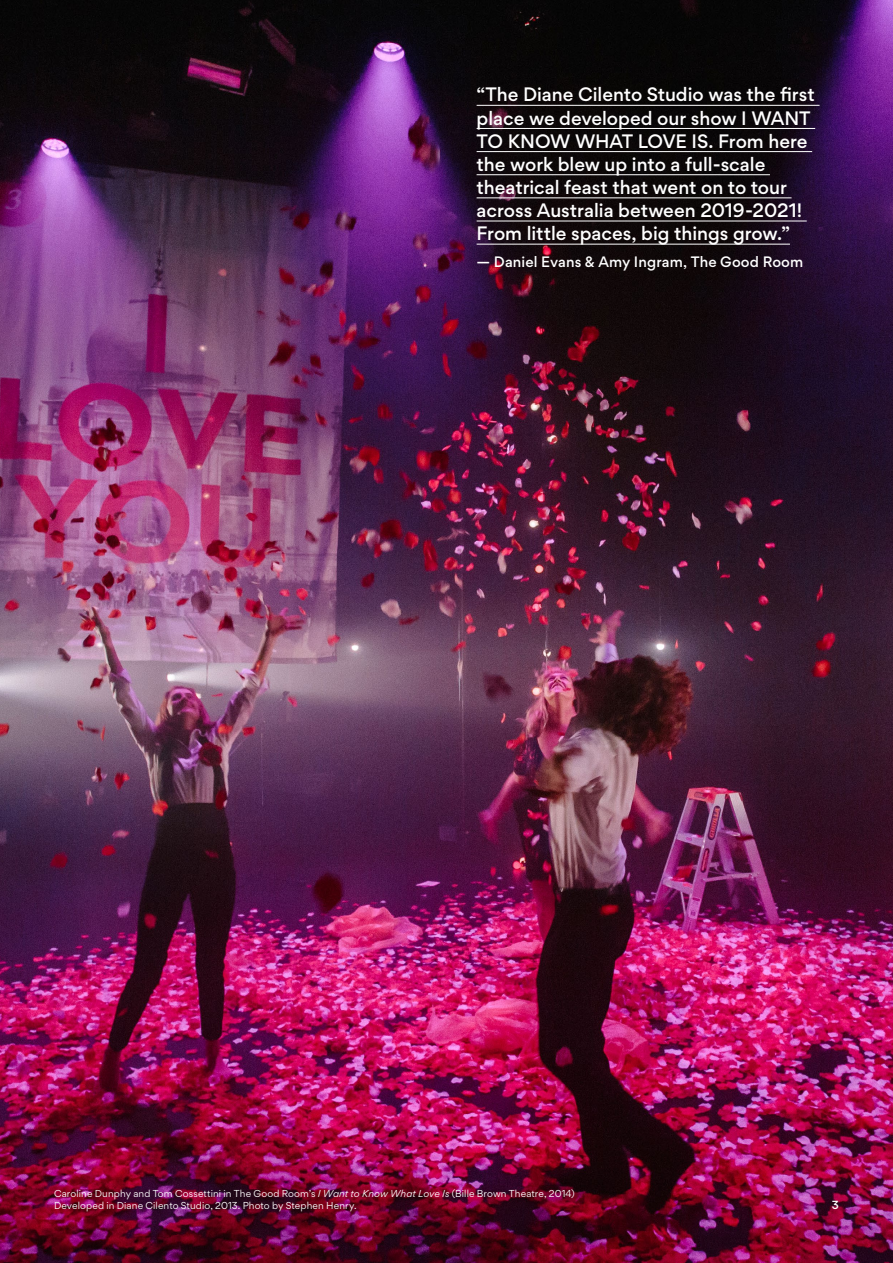
<style>
.page{position:relative;width:893px;height:1263px;background:#fff}
.page>*{position:absolute;margin:0;border:0;box-sizing:border-box;transform-origin:0 0}
.t1{font:500 17.4px/23.1px "Gordita";color:#fff}
.t2{font:500 13.5px "Gordita";letter-spacing:.01em;color:#fff}
.t3{font:500 10.5px "Gordita";color:#fff}
.t4{font:9px/12px "Gordita";letter-spacing:.015em;color:#fff}
.s1{font-style:italic}
</style>
<div class="page">
<img style="left:0;top:0;width:893px;height:1263px">
<hr style="left:477px;top:105px;width:343px;height:1px;background:#fff">
<hr style="left:477px;top:128px;width:338px;height:1px;background:#fff">
<hr style="left:477px;top:151px;width:335px;height:1px;background:#fff">
<hr style="left:477px;top:174px;width:293px;height:1px;background:#fff">
<hr style="left:477px;top:197px;width:314px;height:1px;background:#fff">
<hr style="left:477px;top:220px;width:330px;height:1px;background:#fff">
<hr style="left:477px;top:244px;width:313px;height:1px;background:#fff">
<p class="t1" style="left:477px;top:83px;width:340px">“The Diane Cilento Studio was the first place we developed our show I WANT TO KNOW WHAT LOVE IS. From here the work blew up into a full-scale theatrical feast that went on to tour across Australia between 2019-2021!<br>From little spaces, big things grow.”</p>
<p class="t2" style="left:477px;top:252px;width:328px">— Daniel Evans &amp; Amy Ingram, The Good Room</p>
<p class="t4" style="left:54px;top:1187px;width:522px">Caroline Dunphy and Tom Cossettini in The Good Room’s <span class="s1">I Want to Know What Love Is</span> (Bille Brown Theatre, 2014)<br>Developed in Diane Cilento Studio, 2013. Photo by Stephen Henry.</p>
<p class="t3" style="left:832px;top:1197px;width:9px">3</p>
</div>
